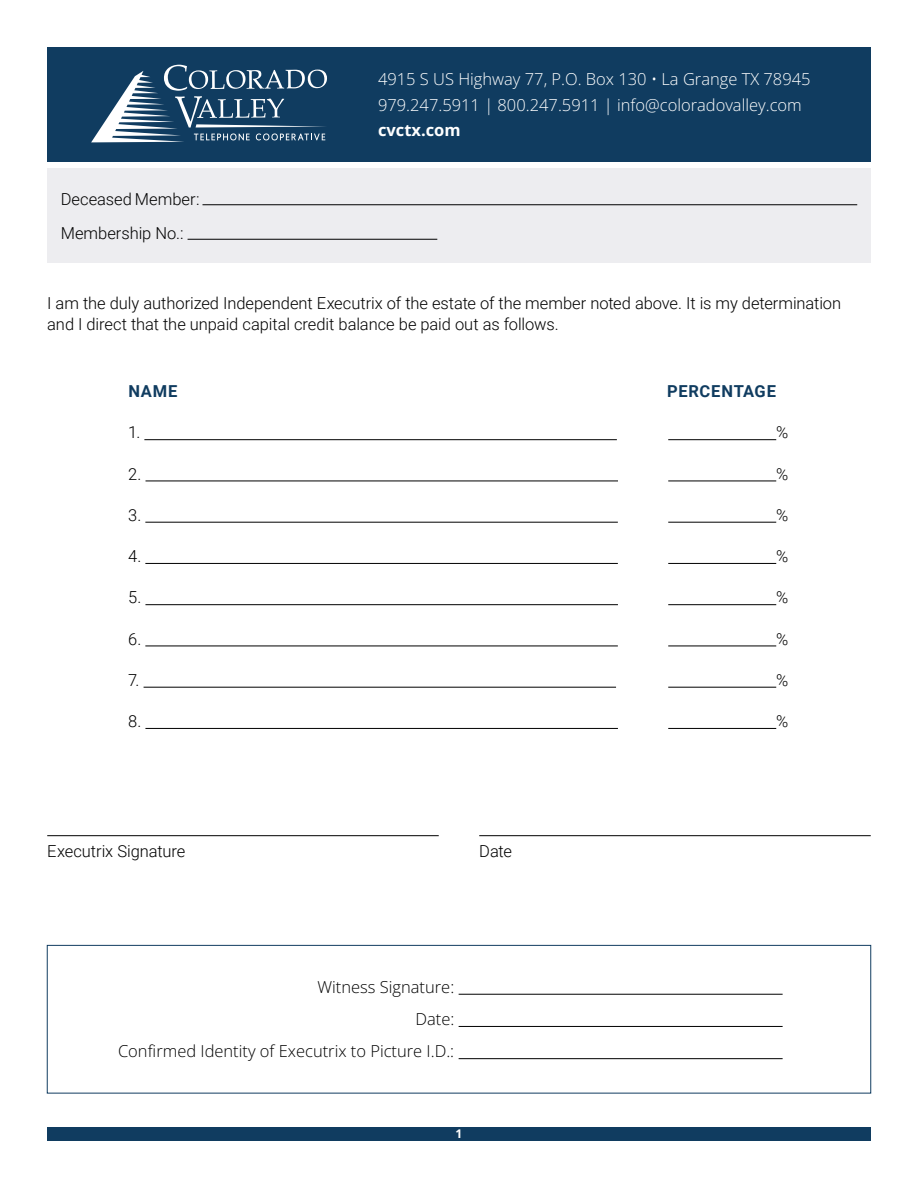
<style>
.page{position:relative;width:918px;height:1188px;background:#fff}
.page>*{position:absolute;margin:0;border:0;box-sizing:border-box;transform-origin:0 0}
.t1{font:300 16.5px/21px "Roboto";letter-spacing:-.005em;color:#000}
.t2{font:300 16.5px/25.3px "Open Sans";color:#fff}
.t3{font:300 16.5px/32.2px "Open Sans";color:#000;text-align:right}
.t4{font:700 16.5px "Roboto";letter-spacing:.045em;color:#103c60}
.t5{font:700 16.5px "Open Sans";color:#fff}
.t6{font:700 12px "Open Sans";color:#fff}
</style>
<div class="page">
<div style="left:47px;top:169px;width:824px;height:94px;background:#ededf0"></div>
<div style="left:47px;top:47px;width:824px;height:115px;background:#103c60"></div>
<div style="left:47px;top:1127px;width:824px;height:14px;background:#103c60"></div>
<hr style="left:202px;top:204px;width:655px;height:1px;background:#000">
<hr style="left:188px;top:239px;width:249px;height:1px;background:#000">
<svg style="left:91px;top:65px;width:236px;height:77px"></svg>
<hr style="left:459px;top:994px;width:324px;height:1px;background:#000">
<hr style="left:459px;top:1026px;width:324px;height:1px;background:#000">
<hr style="left:459px;top:1058px;width:324px;height:1px;background:#000">
<div style="left:47px;top:945px;width:824px;height:149px;border:1px solid #103c60"></div>
<hr style="left:47px;top:835px;width:392px;height:1px;background:#000">
<hr style="left:479px;top:835px;width:392px;height:1px;background:#000">
<hr style="left:144px;top:439px;width:473px;height:1px;background:#000">
<hr style="left:668px;top:439px;width:108px;height:1px;background:#000">
<hr style="left:146px;top:481px;width:472px;height:1px;background:#000">
<hr style="left:668px;top:481px;width:108px;height:1px;background:#000">
<hr style="left:145px;top:522px;width:473px;height:1px;background:#000">
<hr style="left:668px;top:522px;width:108px;height:1px;background:#000">
<hr style="left:145px;top:563px;width:473px;height:1px;background:#000">
<hr style="left:668px;top:563px;width:108px;height:1px;background:#000">
<hr style="left:145px;top:604px;width:473px;height:1px;background:#000">
<hr style="left:668px;top:604px;width:108px;height:1px;background:#000">
<hr style="left:145px;top:646px;width:473px;height:1px;background:#000">
<hr style="left:668px;top:646px;width:108px;height:1px;background:#000">
<hr style="left:144px;top:687px;width:472px;height:1px;background:#000">
<hr style="left:668px;top:687px;width:108px;height:1px;background:#000">
<hr style="left:145px;top:728px;width:473px;height:1px;background:#000">
<hr style="left:668px;top:728px;width:108px;height:1px;background:#000">
<p class="t1" style="left:61px;top:181px;width:140px;line-height:34.5px">Deceased Member:<br>Membership No.:</p>
<p class="t2" style="left:378px;top:66px;width:434px">4915 S US Highway 77, P.O. Box 130 • La Grange TX 78945<br>979.247.5911 | 800.247.5911 | info@coloradovalley.com</p>
<p class="t5" style="left:378px;top:119px;width:84px">cvctx.com</p>
<p class="t1" style="left:47px;top:292px;width:796px">I am the duly authorized Independent Executrix of the estate of the member noted above. It is my determination and I direct that the unpaid capital credit balance be paid out as follows.</p>
<p class="t4" style="left:129px;top:380px;width:50px">NAME</p>
<p class="t4" style="left:667px;top:380px;width:110px">PERCENTAGE</p>
<p class="t1" style="left:128px;top:421px;width:14px">1.</p>
<p class="t1" style="left:776px;top:421px;width:14px">%</p>
<p class="t1" style="left:128px;top:463px;width:15px">2.</p>
<p class="t1" style="left:776px;top:463px;width:14px">%</p>
<p class="t1" style="left:128px;top:504px;width:15px">3.</p>
<p class="t1" style="left:776px;top:504px;width:14px">%</p>
<p class="t1" style="left:128px;top:545px;width:15px">4.</p>
<p class="t1" style="left:776px;top:545px;width:14px">%</p>
<p class="t1" style="left:128px;top:586px;width:15px">5.</p>
<p class="t1" style="left:776px;top:586px;width:14px">%</p>
<p class="t1" style="left:128px;top:628px;width:15px">6.</p>
<p class="t1" style="left:776px;top:628px;width:14px">%</p>
<p class="t1" style="left:128px;top:669px;width:13px">7.</p>
<p class="t1" style="left:776px;top:669px;width:14px">%</p>
<p class="t1" style="left:128px;top:710px;width:15px">8.</p>
<p class="t1" style="left:776px;top:710px;width:14px">%</p>
<p class="t1" style="left:47px;top:840px;width:140px">Executrix Signature</p>
<p class="t1" style="left:479px;top:840px;width:34px">Date</p>
<p class="t3" style="left:118px;top:970px;width:338px">Witness Signature:<br>Date:<br>Confirmed Identity of Executrix to Picture I.D.:</p>
<p class="t6" style="left:456px;top:1126px;width:8px">1</p>
</div>
